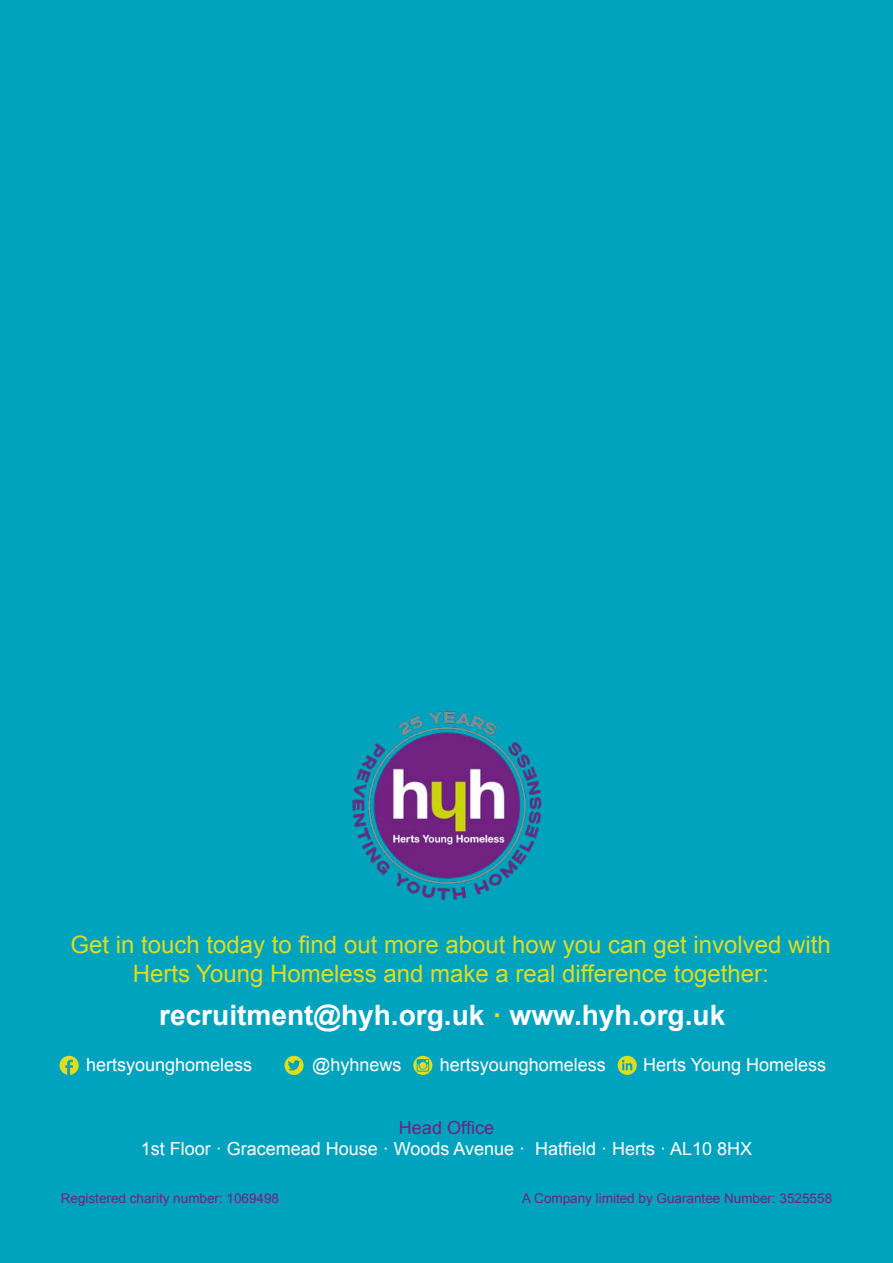
<style>
.page{position:relative;width:893px;height:1263px;background:#00a3bd}
.page>*{position:absolute;margin:0;border:0;box-sizing:border-box;transform-origin:0 0}
.t1{font:700 28.05px "Arial";color:#fff}
.t2{font:24px/28.8px "Arial";color:#dedd21;text-align:center}
.t3{font:18px "Arial";color:#fff}
.t4{font:18px "Arial";color:#702281}
.t5{font:13.5px "Arial";color:#702281}
.s1{color:#dedd21}
</style>
<div class="page">
<img style="left:352px;top:711px;width:190px;height:189px">
<svg style="left:284px;top:1056px;width:20px;height:19px"></svg>
<svg style="left:413px;top:1056px;width:19px;height:19px"></svg>
<svg style="left:60px;top:1056px;width:19px;height:19px"></svg>
<svg style="left:618px;top:1056px;width:19px;height:19px"></svg>
<h2 class="t2" style="left:70px;top:930px;width:762px">Get in touch today to find out more about how you can get involved with<br>Herts Young Homeless and make a real difference together:</h2>
<h1 class="t1" style="left:159px;top:997px;width:568px">recruitment@hyh.org.uk <span class="s1">·</span> www.hyh.org.uk</h1>
<p class="t3" style="left:86px;top:1053px;width:168px">hertsyounghomeless</p>
<p class="t3" style="left:312px;top:1053px;width:91px">@hyhnews</p>
<p class="t3" style="left:440px;top:1053px;width:168px">hertsyounghomeless</p>
<p class="t3" style="left:643px;top:1053px;width:185px">Herts Young Homeless</p>
<p class="t4" style="left:399px;top:1115px;width:97px">Head Office</p>
<p class="t3" style="left:141px;top:1137px;width:613px">1st Floor · Gracemead House · Woods Avenue · Hatfield · Herts · AL10 8HX</p>
<p class="t5" style="left:61px;top:1190px;width:220px">Registered charity number: 1069498</p>
<p class="t5" style="left:522px;top:1190px;width:311px">A Company limited by Guarantee Number: 3525558</p>
</div>
